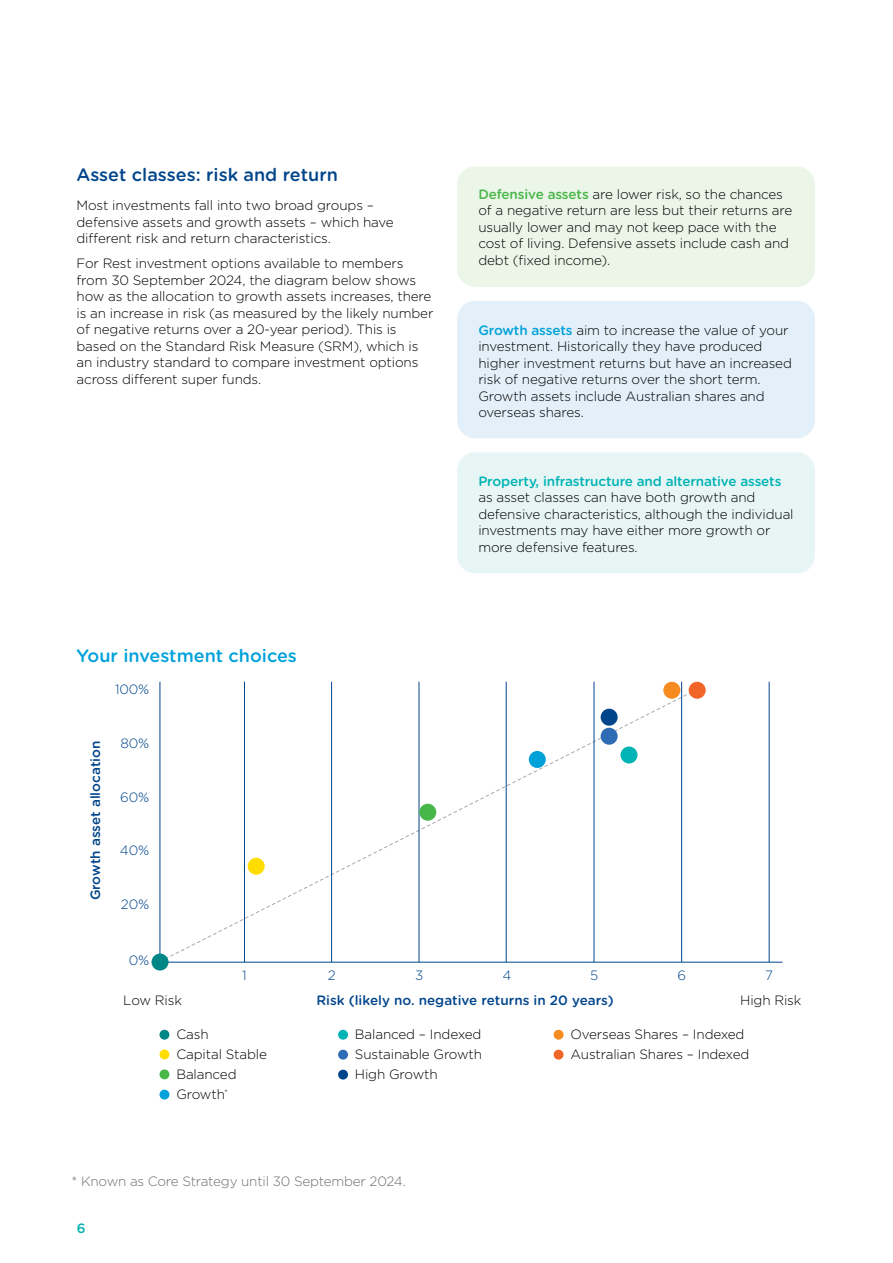
<style>
.page{position:relative;width:893px;height:1263px;background:#fff}
.page>*{position:absolute;margin:0;border:0;box-sizing:border-box;transform-origin:0 0}
.t1{font:500 18px "Gotham Rounded";color:#00458b}
.t2{font:500 18px "Gotham Rounded";color:#00a2d9}
.t3{font:300 13.5px/16.5px "Gotham";letter-spacing:-.01em;color:#000}
.t4{font:500 13.5px "Gotham Rounded";color:#00458b}
.t5{font:500 13.5px "Gotham Rounded";letter-spacing:-.01em;color:#00b3b5}
.t6{font:300 13.5px "Gotham";letter-spacing:-.015em;color:#6d6e71}
.t7{font:300 13.5px "Gotham";letter-spacing:-.015em;color:#00458b}
.s1{font-family:"Gotham Rounded";font-weight:500;color:#48b749}
.s2{font-family:"Gotham Rounded";font-weight:500;color:#00a2d9}
</style>
<div class="page">
<svg style="left:160px;top:681px;width:623px;height:281px"></svg>
<hr style="left:331px;top:682px;width:1px;height:280px;background:#00458b">
<hr style="left:769px;top:682px;width:1px;height:280px;background:#00458b">
<hr style="left:681px;top:682px;width:1px;height:280px;background:#00458b">
<hr style="left:594px;top:682px;width:1px;height:280px;background:#00458b">
<div style="left:620px;top:746px;width:17px;height:17px;background:#00b3b5;border-radius:50%"></div>
<div style="left:529px;top:751px;width:17px;height:17px;background:#00a2d9;border-radius:50%"></div>
<hr style="left:419px;top:682px;width:1px;height:280px;background:#00458b">
<hr style="left:506px;top:682px;width:1px;height:280px;background:#00458b">
<div style="left:419px;top:804px;width:17px;height:17px;background:#48b749;border-radius:50%"></div>
<hr style="left:244px;top:682px;width:1px;height:280px;background:#00458b">
<div style="left:152px;top:953px;width:17px;height:17px;background:#008684;border-radius:50%"></div>
<div style="left:248px;top:858px;width:17px;height:17px;background:#fd0;border-radius:50%"></div>
<div style="left:689px;top:682px;width:17px;height:17px;background:#f26529;border-radius:50%"></div>
<div style="left:601px;top:728px;width:17px;height:17px;background:#2e6cb5;border-radius:50%"></div>
<div style="left:663px;top:682px;width:17px;height:17px;background:#f68b1f;border-radius:50%"></div>
<div style="left:159px;top:1069px;width:10px;height:10px;background:#48b749;border-radius:50%"></div>
<div style="left:159px;top:1090px;width:10px;height:9px;background:#00a2d9;border-radius:50%"></div>
<div style="left:159px;top:1030px;width:10px;height:10px;background:#008684;border-radius:50%"></div>
<div style="left:159px;top:1049px;width:10px;height:10px;background:#fd0;border-radius:50%"></div>
<div style="left:338px;top:1030px;width:10px;height:10px;background:#00b3b5;border-radius:50%"></div>
<div style="left:338px;top:1050px;width:10px;height:9px;background:#2e6cb5;border-radius:50%"></div>
<div style="left:338px;top:1070px;width:10px;height:9px;background:#00458b;border-radius:50%"></div>
<div style="left:554px;top:1030px;width:10px;height:10px;background:#f68b1f;border-radius:50%"></div>
<div style="left:554px;top:1050px;width:10px;height:9px;background:#f26529;border-radius:50%"></div>
<div style="left:601px;top:709px;width:17px;height:17px;background:#00458b;border-radius:50%"></div>
<div style="left:457px;top:301px;width:358px;height:137px;background:#e3f0f9;border-radius:18px"></div>
<div style="left:457px;top:452px;width:358px;height:121px;background:#e7f5f4;border-radius:18px"></div>
<div style="left:457px;top:167px;width:358px;height:120px;background:#ebf5e8;border-radius:18px"></div>
<h1 class="t1" style="left:77px;top:162px;width:263px">Asset classes: risk and return</h1>
<p class="t3" style="left:77px;top:197px;width:319px">Most investments fall into two broad groups – defensive assets and growth assets – which have different risk and return characteristics.</p>
<p class="t3" style="left:77px;top:255px;width:358px">For Rest investment options available to members from 30 September 2024, the diagram below shows how as the allocation to growth assets increases, there is an increase in risk (as measured by the likely number of negative returns over a 20-year period). This is based on the Standard Risk Measure (SRM), which is an industry standard to compare investment options across different super funds.</p>
<h1 class="t2" style="left:76px;top:642px;width:222px">Your investment choices</h1>
<p class="t7" style="left:115px;top:681px;width:36px">100%</p>
<p class="t4" style="left:86px;top:900px;width:161px;rotate:-90deg">Growth asset allocation</p>
<p class="t7" style="left:120px;top:735px;width:30px">80%</p>
<p class="t7" style="left:120px;top:788px;width:30px">60%</p>
<p class="t7" style="left:120px;top:842px;width:31px">40%</p>
<p class="t7" style="left:121px;top:895px;width:30px">20%</p>
<p class="t7" style="left:129px;top:952px;width:22px">0%</p>
<p class="t3" style="left:478px;top:185px;width:315px"><span class="s1">Defensive assets</span> are lower risk, so the chances of a negative return are less but their returns are usually lower and may not keep pace with the cost of living. Defensive assets include cash and debt (fixed income).</p>
<p class="t3" style="left:478px;top:321px;width:315px"><span class="s2">Growth assets</span> aim to increase the value of your investment. Historically they have produced higher investment returns but have an increased risk of negative returns over the short term.<br>Growth assets include Australian shares and overseas shares.</p>
<p class="t5" style="left:478px;top:472px;width:305px">Property, infrastructure and alternative assets</p>
<p class="t3" style="left:478px;top:489px;width:317px">as asset classes can have both growth and defensive characteristics, although the individual investments may have either more growth or more defensive features.</p>
<p class="t7" style="left:242px;top:967px;width:6px">1</p>
<p class="t7" style="left:328px;top:967px;width:9px">2</p>
<p class="t7" style="left:415px;top:967px;width:10px">3</p>
<p class="t7" style="left:502px;top:967px;width:10px">4</p>
<p class="t7" style="left:590px;top:967px;width:10px">5</p>
<p class="t7" style="left:677px;top:967px;width:10px">6</p>
<p class="t7" style="left:765px;top:967px;width:9px">7</p>
<p class="t3" style="left:123px;top:991px;width:60px">Low Risk</p>
<p class="t4" style="left:317px;top:990px;width:299px">Risk (likely no. negative returns in 20 years)</p>
<p class="t3" style="left:740px;top:991px;width:63px">High Risk</p>
<p class="t3" style="left:176px;top:1024px;width:92px;line-height:20px">Cash<br>Capital Stable<br>Balanced<br>Growth<sup>*</sup></p>
<p class="t3" style="left:355px;top:1024px;width:129px;line-height:20px;text-align:justify">Balanced – Indexed Sustainable Growth High Growth</p>
<p class="t3" style="left:570px;top:1024px;width:180px;line-height:20px">Overseas Shares – Indexed<br>Australian Shares – Indexed</p>
<p class="t6" style="left:72px;top:1173px;width:336px">* Known as Core Strategy until 30 September 2024.</p>
<p class="t5" style="left:77px;top:1219px;width:10px">6</p>
</div>
